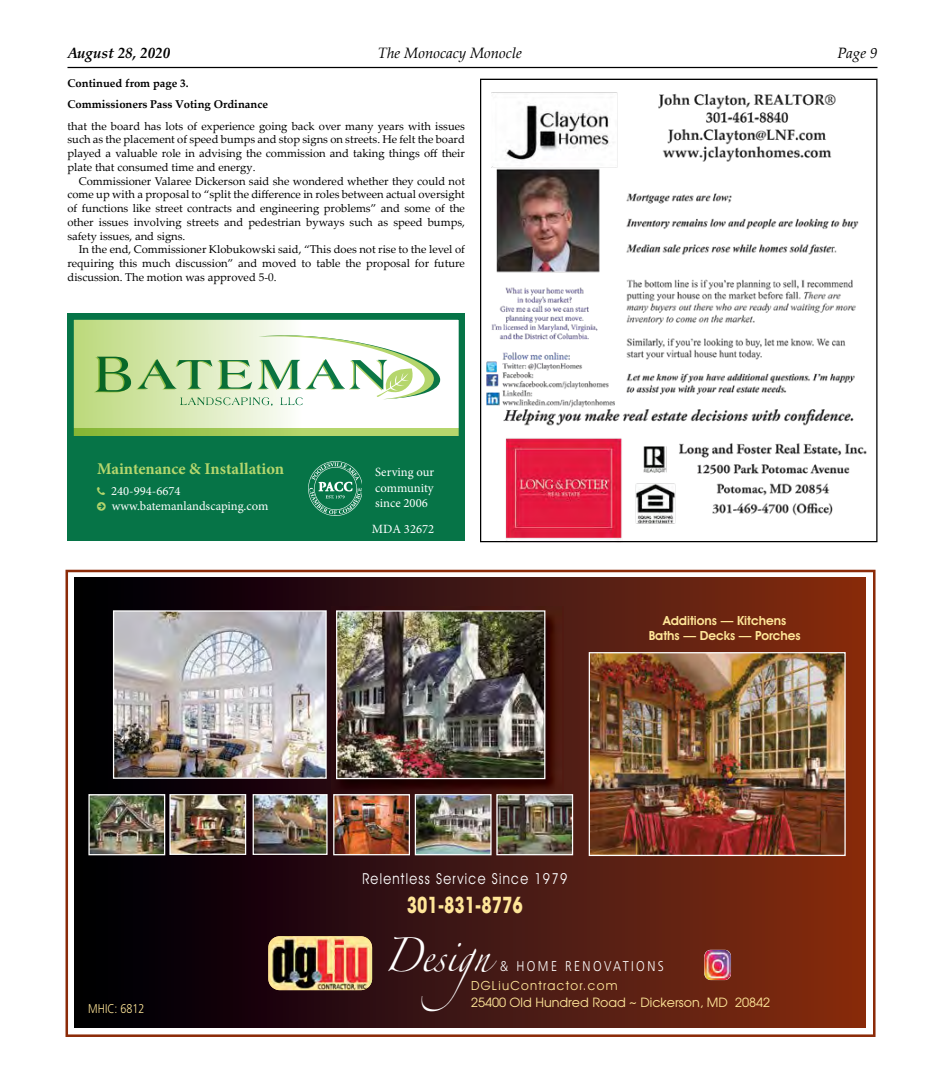
<style>
.page{position:relative;width:945px;height:1080px;background:#fff}
.page>*{position:absolute;margin:0;border:0;box-sizing:border-box;transform-origin:0 0}
.t1{font:700 22.88px "Avant Garde IT Cby BT";color:#ffe698;scale:.76 1}
.t2{font:700 16.38px "Minion Pro";letter-spacing:-.005em;color:#b5d66d}
.t3{font:15.25px "Avant Garde IT Cby BT";letter-spacing:.1em;color:#fff;scale:.85 1}
.t4{font:italic 15px "Palatino Linotype";color:#000}
.t5{font:italic 700 15px "Palatino Linotype";color:#000}
.t6{font:300 14.12px "Frutiger";letter-spacing:.2em;color:#fff;scale:.85 1}
.t7{font:12.62px/15.1px "Minion Pro";color:#fff}
.t8{font:12.62px "Avant Garde";color:#ffe698}
.t9{font:600 12.62px/15.2px "Avant Garde IT Cby BT";color:#ffe698;text-align:center}
.t10{font:12.62px "Avant Garde IT Cby BT";letter-spacing:.1em;color:#ffe698}
.t11{font:300 12.62px "Frutiger";color:#ffe698;scale:.85 1}
.t12{font:11.25px/13.8px "Palatino Linotype";color:#000;text-align:justify}
.t13{font:700 11.25px/20.6px "Palatino Linotype";color:#000}
.s1{font-family:"Zapfino";font-weight:400;font-size:30.62px}
</style>
<div class="page">
<hr style="left:68px;top:67px;width:810px;height:1px;background:#000">
<svg style="left:68px;top:313px;width:397px;height:228px;background:#4a996d"></svg>
<svg style="left:94px;top:335px;width:346px;height:71px"></svg>
<div style="left:66px;top:570px;width:810px;height:467px;border:3px solid #8c2b08"></div>
<div style="left:75px;top:578px;width:791px;height:450px;background:linear-gradient(to right,#00000a,#872e14)"></div>
<img style="left:268px;top:936px;width:104px;height:54px">
<img style="left:332px;top:606px;width:232px;height:191px">
<img style="left:338px;top:612px;width:205px;height:165px">
<div style="left:336px;top:610px;width:209px;height:169px;border:1px solid #fff"></div>
<img style="left:171px;top:796px;width:73px;height:57px">
<div style="left:169px;top:794px;width:77px;height:61px;border:1px solid #fff"></div>
<img style="left:90px;top:796px;width:73px;height:57px">
<div style="left:88px;top:794px;width:77px;height:61px;border:1px solid #fff"></div>
<img style="left:591px;top:654px;width:253px;height:200px">
<div style="left:589px;top:652px;width:257px;height:204px;border:1px solid #fff"></div>
<img style="left:335px;top:796px;width:73px;height:57px">
<div style="left:333px;top:794px;width:77px;height:61px;border:1px solid #fff"></div>
<img style="left:417px;top:796px;width:73px;height:57px">
<div style="left:415px;top:794px;width:77px;height:61px;border:1px solid #fff"></div>
<img style="left:498px;top:796px;width:73px;height:57px">
<div style="left:496px;top:794px;width:77px;height:61px;border:1px solid #fff"></div>
<img style="left:115px;top:612px;width:210px;height:165px">
<div style="left:113px;top:610px;width:214px;height:169px;border:1px solid #fff"></div>
<img style="left:704px;top:950px;width:27px;height:30px">
<img style="left:255px;top:796px;width:71px;height:57px">
<div style="left:253px;top:794px;width:75px;height:61px;border:1px solid #fff"></div>
<img style="left:486px;top:92px;width:381px;height:448px">
<svg style="left:97px;top:487px;width:8px;height:8px"></svg>
<svg style="left:97px;top:502px;width:9px;height:9px"></svg>
<h3 class="t5" style="left:68px;top:43px;width:104px">August 28, 2020</h3>
<h3 class="t4" style="left:378px;top:43px;width:146px">The Monocacy Monocle</h3>
<h3 class="t4" style="left:838px;top:43px;width:41px">Page 9</h3>
<p class="t13" style="left:68px;top:72px;width:202px">Continued from page 3.<br>Commissioners Pass Voting Ordinance</p>
<p class="t12" style="left:68px;top:119px;width:399px">that the board has lots of experience going back over many years with issues such as the placement of speed bumps and stop signs on streets. He felt the board played a valuable role in advising the commission and taking things off their plate that consumed time and energy.</p>
<p class="t12" style="left:68px;top:174px;width:399px;text-indent:11px">Commissioner Valaree Dickerson said she wondered whether they could not come up with a proposal to “split the difference in roles between actual oversight of functions like street contracts and engineering problems” and some of the other issues involving streets and pedestrian byways such as speed bumps, safety issues, and signs.</p>
<p class="t12" style="left:68px;top:242px;width:399px;text-indent:11px">In the end, Commissioner Klobukowski said, “This does not rise to the level of requiring this much discussion” and moved to table the proposal for future discussion. The motion was approved 5-0.</p>
<h2 class="t2" style="left:97px;top:457px;width:189px">Maintenance &amp; Installation</h2>
<p class="t7" style="left:111px;top:484px;width:159px">240-994-6674 www.batemanlandscaping.com</p>
<p class="t7" style="left:375px;top:465px;width:61px;text-align:justify">Serving our community since 2006</p>
<p class="t7" style="left:372px;top:521px;width:64px">MDA 32672</p>
<p class="t9" style="left:649px;top:613px;width:154px">Additions — Kitchens<br>Baths — Decks — Porches</p>
<p class="t11" style="left:88px;top:1002px;width:68px">MHIC: 6812</p>
<h3 class="t3" style="left:362px;top:870px;width:243px">Relentless Service Since 1979</h3>
<h1 class="t1" style="left:407px;top:891px;width:154px">301-831-8776</h1>
<p class="t6" style="left:384px;top:958px;width:330px"><span class="s1">Design</span> &amp; HOME RENOVATIONS</p>
<p class="t10" style="left:471px;top:978px;width:148px">DGLiuContractor.com</p>
<p class="t8" style="left:471px;top:995px;width:301px">25400 Old Hundred Road ~ Dickerson, MD 20842</p>
</div>
